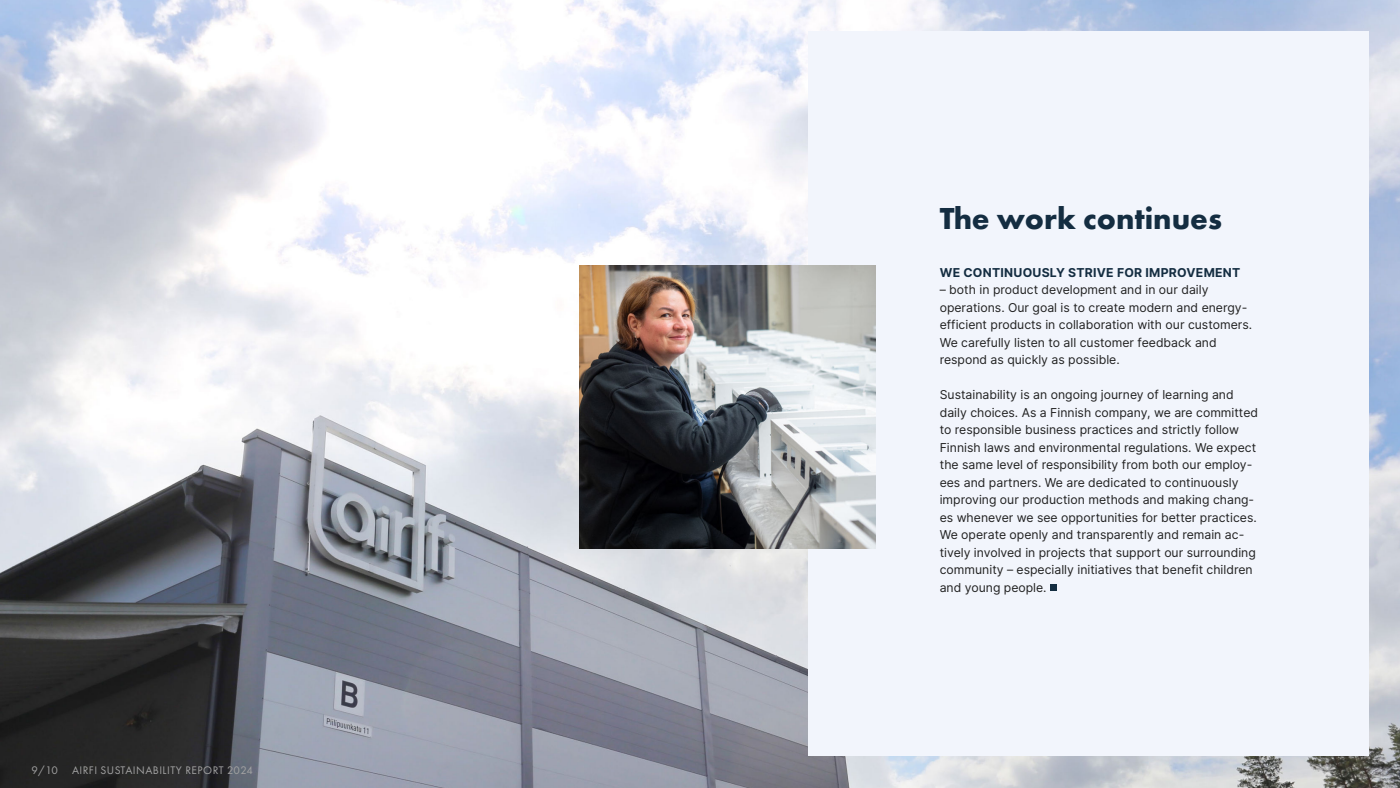
<style>
.page{position:relative;width:1400px;height:788px;background:#fff}
.page>*{position:absolute;margin:0;border:0;box-sizing:border-box;transform-origin:0 0}
.t1{font:700 31.5px "Futura PT";color:#142d41}
.t2{font:12.25px/17.5px "Inter";color:#212121}
.t3{font:700 12.25px "Inter";letter-spacing:.02em;color:#142d41}
.t4{font:11.38px "Futura PT";letter-spacing:.04em;color:#a3a3a3}
</style>
<div class="page">
<img style="left:0;top:0;width:1400px;height:788px">
<div style="left:808px;top:31px;width:561px;height:725px;background:#f2f5fc"></div>
<img style="left:579px;top:265px;width:297px;height:284px">
<div style="left:1050px;top:584px;width:6px;height:7px;background:#142d41"></div>
<p class="t4" style="left:32px;top:765px;width:223px">9/10 AIRFI SUSTAINABILITY REPORT 2024</p>
<h1 class="t1" style="left:940px;top:205px;width:284px">The work continues</h1>
<p class="t3" style="left:940px;top:265px;width:302px">WE CONTINUOUSLY STRIVE FOR IMPROVEMENT</p>
<p class="t2" style="left:940px;top:281px;width:314px">– both in product development and in our daily operations. Our goal is to create modern and energy&shy;efficient products in collaboration with our customers.<br>We carefully listen to all customer feedback and respond as quickly as possible.</p>
<p class="t2" style="left:940px;top:386px;width:320px">Sustainability is an ongoing journey of learning and daily choices. As a Finnish company, we are committed to responsible business practices and strictly follow Finnish laws and environmental regulations. We expect the same level of responsibility from both our employ&shy;ees and partners. We are dedicated to continuously improving our production methods and making chang&shy;es whenever we see opportunities for better practices.<br>We operate openly and transparently and remain ac&shy;tively involved in projects that support our surrounding community – especially initiatives that benefit children and young people.</p>
</div>
